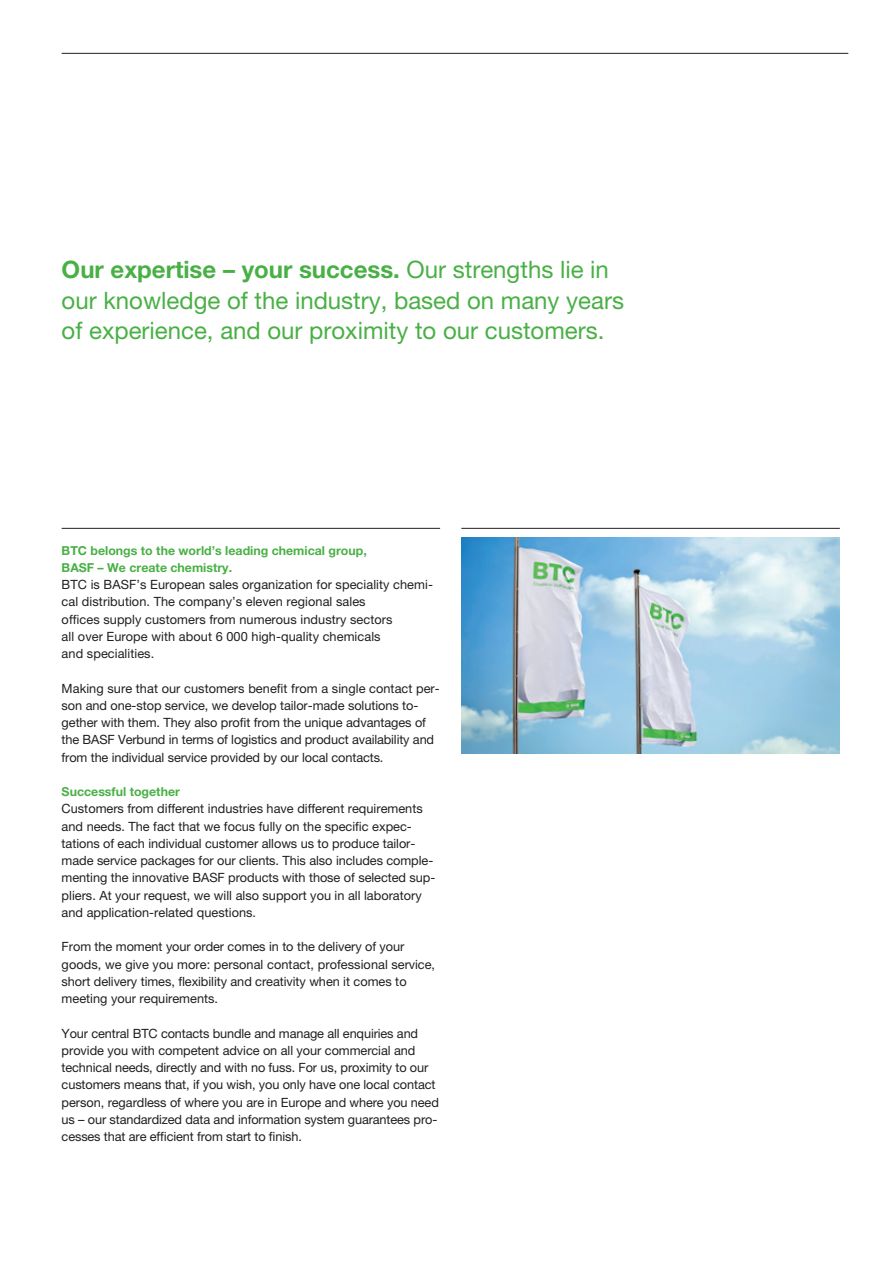
<style>
.page{position:relative;width:893px;height:1263px;background:#fff}
.page>*{position:absolute;margin:0;border:0;box-sizing:border-box;transform-origin:0 0}
.t1{font:24px/30.2px "Helvetica Neue LT Pro";color:#49b045}
.t2{font:12.75px/17.2px "Helvetica Neue LT Pro";letter-spacing:-.005em;color:#231f20}
.t3{font:700 12.3px/17.2px "Helvetica Neue LT Pro";color:#49b045}
.s1{font-weight:700}
</style>
<div class="page">
<hr style="left:892px;top:1144px;width:1px;height:68px;background:#49b045">
<hr style="left:62px;top:53px;width:786px;height:1px;background:#231f20">
<hr style="left:461px;top:528px;width:379px;height:1px;background:#231f20">
<hr style="left:62px;top:528px;width:378px;height:1px;background:#231f20">
<img style="left:461px;top:537px;width:379px;height:216px">
<h1 class="t1" style="left:62px;top:255px;width:564px"><span class="s1">Our expertise – your success.</span> Our strengths lie in our knowledge of the industry, based on many years of experience, and our proximity to our customers.</h1>
<p class="t3" style="left:62px;top:541px;width:307px">BTC belongs to the world’s leading chemical group,<br>BASF – We create chemistry.</p>
<p class="t2" style="left:62px;top:576px;width:373px">BTC is BASF’s European sales organization for speciality chemi&shy;cal distribution. The company’s eleven regional sales<br>offices supply customers from numerous industry sectors<br>all over Europe with about 6 000 high-quality chemicals<br>and specialities.</p>
<p class="t2" style="left:62px;top:679px;width:379px">Making sure that our customers benefit from a single contact per&shy;son and one-stop service, we develop tailor-made solutions to&shy;gether with them. They also profit from the unique advantages of the BASF Verbund in terms of logistics and product availability and from the individual service provided by our local contacts.</p>
<p class="t3" style="left:62px;top:783px;width:120px">Successful together</p>
<p class="t2" style="left:62px;top:800px;width:375px">Customers from different industries have different requirements and needs. The fact that we focus fully on the specific expec&shy;tations of each individual customer allows us to produce tailor&shy;made service packages for our clients. This also includes comple&shy;menting the innovative BASF products with those of selected sup&shy;pliers. At your request, we will also support you in all laboratory and application-related questions.</p>
<p class="t2" style="left:62px;top:938px;width:375px">From the moment your order comes in to the delivery of your goods, we give you more: personal contact, professional service, short delivery times, flexibility and creativity when it comes to meeting your requirements.</p>
<p class="t2" style="left:62px;top:1024px;width:379px">Your central BTC contacts bundle and manage all enquiries and provide you with competent advice on all your commercial and technical needs, directly and with no fuss. For us, proximity to our customers means that, if you wish, you only have one local contact person, regardless of where you are in Europe and where you need us – our standardized data and information system guarantees pro&shy;cesses that are efficient from start to finish.</p>
</div>
